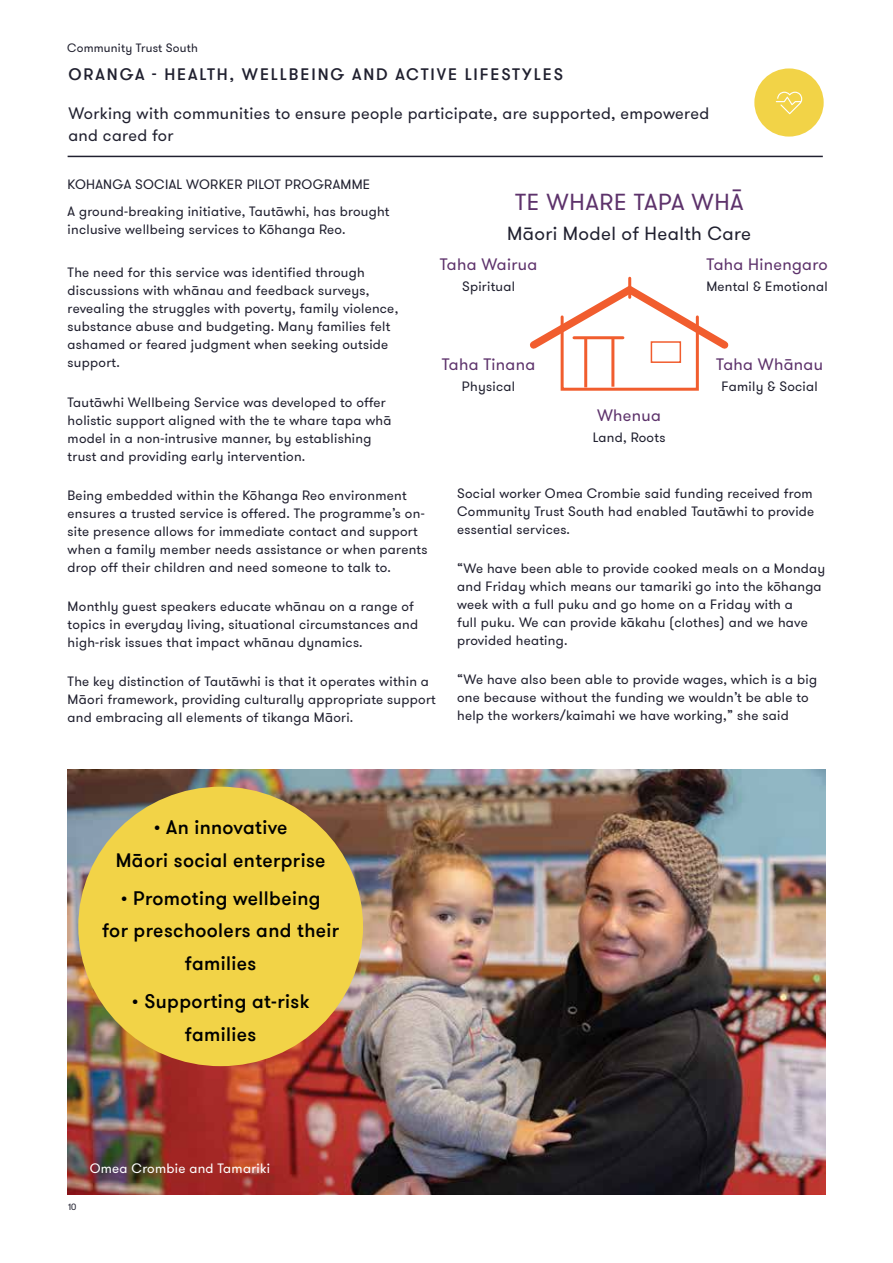
<style>
.page{position:relative;width:893px;height:1263px;background:#fff}
.page>*{position:absolute;margin:0;border:0;box-sizing:border-box;transform-origin:0 0}
.t1{font:23.1px "GT Walsheim Pro";letter-spacing:.035em;color:#5d326b}
.t2{font:500 19.5px/32.8px "GT Walsheim Pro";letter-spacing:.02em;color:#000;text-align:center}
.t3{font:18.9px "GT Walsheim Pro";letter-spacing:.02em;color:#20202f}
.t4{font:16.5px/22.5px "GT Walsheim Pro";letter-spacing:.02em;color:#20202f}
.t5{font:16.5px "GT Walsheim Pro";letter-spacing:.02em;color:#5d326b}
.t6{font:500 16.5px "GT Walsheim Pro";letter-spacing:.115em;color:#20202f}
.t7{font:13.5px/18px "GT Walsheim Pro";letter-spacing:.02em;color:#20202f}
.t8{font:13.5px "GT Walsheim Pro";letter-spacing:.02em;color:#fff}
.t9{font:12px "GT Walsheim Pro";letter-spacing:.02em;color:#20202f}
.t10{font:9px "GT Walsheim Pro";color:#20202f}
</style>
<div class="page">
<img style="left:68px;top:770px;width:757px;height:424px">
<hr style="left:68px;top:156px;width:755px;height:1px;background:#20202f">
<div style="left:754px;top:68px;width:70px;height:69px;background:#f2d347;border-radius:50%"></div>
<svg style="left:776px;top:92px;width:26px;height:22px"></svg>
<div style="left:78px;top:787px;width:285px;height:279px;background:#f2d347;border-radius:50%"></div>
<div style="left:561px;top:315px;width:138px;height:76px;border:3px solid #f15d2e"></div>
<svg style="left:530px;top:281px;width:199px;height:74px"></svg>
<hr style="left:628px;top:278px;width:3px;height:19px;background:#f15d2e">
<div style="left:651px;top:341px;width:30px;height:22px;border:2px solid #f15d2e"></div>
<hr style="left:574px;top:336px;width:49px;height:3px;background:#f15d2e">
<hr style="left:584px;top:338px;width:3px;height:49px;background:#f15d2e">
<hr style="left:611px;top:338px;width:3px;height:49px;background:#f15d2e">
<p class="t9" style="left:67px;top:40px;width:132px">Community Trust South</p>
<p class="t6" style="left:69px;top:64px;width:496px">ORANGA - HEALTH, WELLBEING AND ACTIVE LIFESTYLES</p>
<p class="t4" style="left:68px;top:102px;width:642px">Working with communities to ensure people participate, are supported, empowered and cared for</p>
<p class="t7" style="left:68px;top:170px;width:323px;line-height:27.8px">KOHANGA SOCIAL WORKER PILOT PROGRAMME<br>A ground-breaking initiative, Tautāwhi, has brought</p>
<p class="t7" style="left:68px;top:221px;width:279px">inclusive wellbeing services to Kōhanga Reo.</p>
<p class="t7" style="left:68px;top:264px;width:332px">The need for this service was identified through discussions with whānau and feedback surveys, revealing the struggles with poverty, family violence, substance abuse and budgeting. Many families felt ashamed or feared judgment when seeking outside support.</p>
<p class="t7" style="left:68px;top:393px;width:325px">Tautāwhi Wellbeing Service was developed to offer holistic support aligned with the te whare tapa whā model in a non-intrusive manner, by establishing trust and providing early intervention.</p>
<p class="t7" style="left:68px;top:486px;width:361px">Being embedded within the Kōhanga Reo environment ensures a trusted service is offered. The programme’s on&shy;site presence allows for immediate contact and support when a family member needs assistance or when parents drop off their children and need someone to talk to.</p>
<p class="t7" style="left:68px;top:598px;width:352px">Monthly guest speakers educate whānau on a range of topics in everyday living, situational circumstances and high-risk issues that impact whānau dynamics.</p>
<p class="t7" style="left:68px;top:673px;width:370px">The key distinction of Tautāwhi is that it operates within a<br>Māori framework, providing culturally appropriate support and embracing all elements of tikanga Māori.</p>
<h1 class="t1" style="left:515px;top:188px;width:230px">TE WHARE TAPA WHĀ</h1>
<h3 class="t3" style="left:507px;top:222px;width:245px">Māori Model of Health Care</h3>
<p class="t5" style="left:707px;top:254px;width:122px">Taha Hinengaro</p>
<p class="t7" style="left:706px;top:278px;width:123px">Mental &amp; Emotional</p>
<p class="t5" style="left:440px;top:254px;width:99px">Taha Wairua</p>
<p class="t7" style="left:462px;top:278px;width:55px">Spiritual</p>
<p class="t5" style="left:716px;top:354px;width:108px">Taha Whānau</p>
<p class="t7" style="left:721px;top:378px;width:98px">Family &amp; Social</p>
<p class="t5" style="left:442px;top:354px;width:95px">Taha Tinana</p>
<p class="t7" style="left:462px;top:378px;width:55px">Physical</p>
<p class="t5" style="left:597px;top:405px;width:66px">Whenua</p>
<p class="t7" style="left:593px;top:429px;width:74px">Land, Roots</p>
<p class="t7" style="left:457px;top:485px;width:359px">Social worker Omea Crombie said funding received from<br>Community Trust South had enabled Tautāwhi to provide essential services.</p>
<p class="t7" style="left:457px;top:560px;width:370px">“We have been able to provide cooked meals on a Monday and Friday which means our tamariki go into the kōhanga week with a full puku and go home on a Friday with a<br>full puku. We can provide kākahu (clothes) and we have provided heating.</p>
<p class="t7" style="left:457px;top:671px;width:362px">“We have also been able to provide wages, which is a big one because without the funding we wouldn’t be able to help the workers/kaimahi we have working,” she said</p>
<h2 class="t2" style="left:116px;top:811px;width:211px">• An innovative<br>Māori social enterprise</h2>
<h2 class="t2" style="left:102px;top:882px;width:239px">• Promoting wellbeing<br>for preschoolers and their families</h2>
<h2 class="t2" style="left:132px;top:985px;width:179px">• Supporting at-risk families</h2>
<p class="t10" style="left:68px;top:1201px;width:10px">10</p>
<p class="t8" style="left:90px;top:1160px;width:182px">Omea Crombie and Tamariki</p>
</div>
